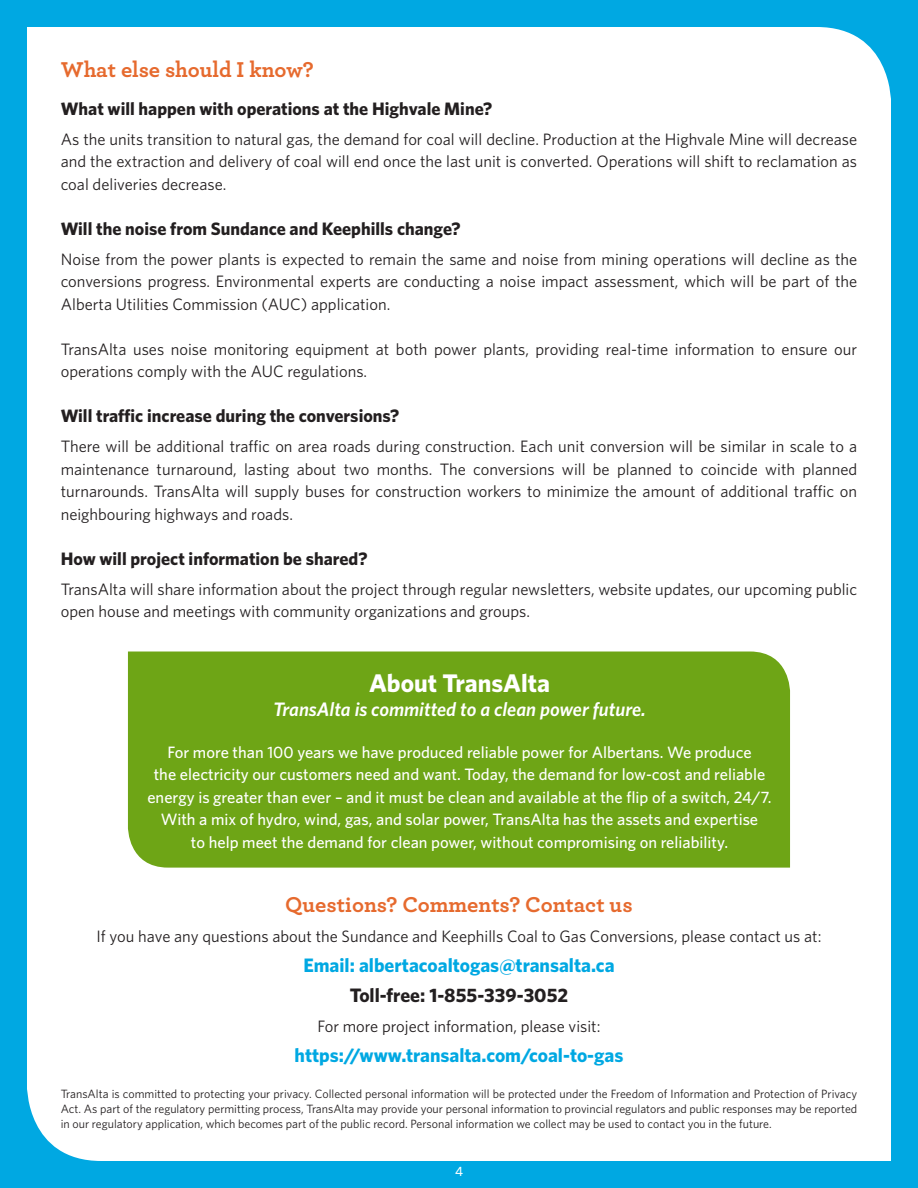
<style>
.page{position:relative;width:918px;height:1188px;background:#00a8e2}
.page>*{position:absolute;margin:0;border:0;box-sizing:border-box;transform-origin:0 0}
.t1{font:700 25.5px "Whitney";color:#fff}
.t2{font:700 22.5px "Archer";color:#e66a2e}
.t3{font:700 19.5px/30px "Whitney";color:#00a8e2;text-align:center}
.t4{font:italic 600 19.5px "Whitney";color:#fff}
.t5{font:700 18px "Whitney";color:#231f20}
.t6{font:16.5px/22.5px "Whitney";color:#231f20;text-align:justify}
.t7{font:500 16.5px/22.5px "Whitney";color:#fff;text-align:center}
.t8{font:500 13.5px "Whitney";color:#fff}
.t9{font:12px/15px "Whitney";color:#231f20;text-align:justify}
.s1{color:#231f20}
</style>
<div class="page">
<div style="left:27px;top:27px;width:864px;height:1134px;background:#fff"></div>
<div style="left:128px;top:652px;width:662px;height:216px;background:#6ea516"></div>
<p class="t2" style="left:61px;top:52px;width:255px">What else should I know?</p>
<p class="t5" style="left:61px;top:97px;width:433px">What will happen with operations at the Highvale Mine?</p>
<p class="t6" style="left:61px;top:128px;width:798px">As the units transition to natural gas, the demand for coal will decline. Production at the Highvale Mine will decrease and the extraction and delivery of coal will end once the last unit is converted. Operations will shift to reclamation as coal deliveries decrease.</p>
<p class="t5" style="left:61px;top:217px;width:401px">Will the noise from Sundance and Keephills change?</p>
<p class="t6" style="left:61px;top:248px;width:798px">Noise from the power plants is expected to remain the same and noise from mining operations will decline as the conversions progress. Environmental experts are conducting a noise impact assessment, which will be part of the Alberta Utilities Commission (AUC) application.</p>
<p class="t6" style="left:61px;top:338px;width:798px">TransAlta uses noise monitoring equipment at both power plants, providing real-time information to ensure our operations comply with the AUC regulations.</p>
<p class="t5" style="left:61px;top:404px;width:340px">Will traffic increase during the conversions?</p>
<p class="t6" style="left:61px;top:435px;width:798px">There will be additional traffic on area roads during construction. Each unit conversion will be similar in scale to a maintenance turnaround, lasting about two months. The conversions will be planned to coincide with planned turnarounds. TransAlta will supply buses for construction workers to minimize the amount of additional traffic on neighbouring highways and roads.</p>
<p class="t5" style="left:61px;top:547px;width:308px">How will project information be shared?</p>
<p class="t6" style="left:61px;top:578px;width:798px">TransAlta will share information about the project through regular newsletters, website updates, our upcoming public open house and meetings with community organizations and groups.</p>
<p class="t1" style="left:369px;top:666px;width:182px">About TransAlta</p>
<p class="t4" style="left:273px;top:696px;width:374px">TransAlta is committed to a clean power future.</p>
<p class="t7" style="left:147px;top:741px;width:626px">For more than 100 years we have produced reliable power for Albertans. We produce<br>the electricity our customers need and want. Today, the demand for low-cost and reliable energy is greater than ever – and it must be clean and available at the flip of a switch, 24/7.<br>With a mix of hydro, wind, gas, and solar power, TransAlta has the assets and expertise<br>to help meet the demand for clean power, without compromising on reliability.</p>
<p class="t2" style="left:285px;top:887px;width:349px">Questions? Comments? Contact us</p>
<p class="t6" style="left:97px;top:925px;width:726px">If you have any questions about the Sundance and Keephills Coal to Gas Conversions, please contact us at:</p>
<p class="t3" style="left:303px;top:950px;width:313px">Email: albertacoaltogas@transalta.ca<br><span class="s1">Toll-free: 1-855-339-3052</span></p>
<p class="t6" style="left:318px;top:1015px;width:284px">For more project information, please visit:</p>
<p class="t3" style="left:295px;top:1040px;width:330px">https://www.transalta.com/coal-to-gas</p>
<p class="t9" style="left:61px;top:1086px;width:798px">TransAlta is committed to protecting your privacy. Collected personal information will be protected under the Freedom of Information and Protection of Privacy Act. As part of the regulatory permitting process, TransAlta may provide your personal information to provincial regulators and public responses may be reported in our regulatory application, which becomes part of the public record. Personal information we collect may be used to contact you in the future.</p>
<p class="t8" style="left:455px;top:1162px;width:9px">4</p>
</div>
